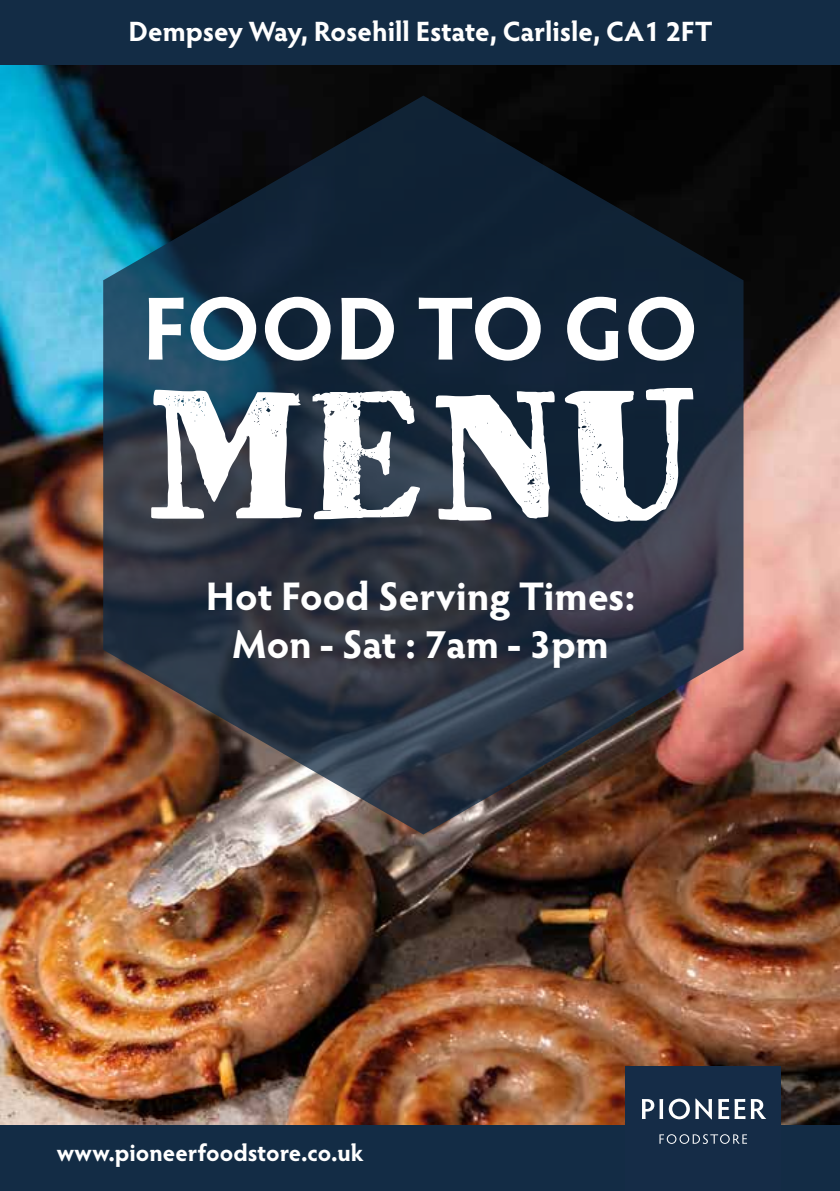
<style>
.page{position:relative;width:840px;height:1191px;background:#fff}
.page>*{position:absolute;margin:0;border:0;box-sizing:border-box;transform-origin:0 0}
.t1{font:700 40px/48px "Hypatia Sans Pro";color:#fff;text-align:center}
.t2{font:700 28px "Hypatia Sans Pro";letter-spacing:-.005em;color:#fff}
.t3{font:700 24px "Hypatia Sans Pro";color:#fff}
</style>
<div class="page">
<img style="left:0;top:65px;width:839px;height:1060px">
<div style="left:0;top:1125px;width:839px;height:66px;background:#132c45"></div>
<div style="left:0;top:0;width:839px;height:65px;background:#132c45"></div>
<div style="left:624px;top:1066px;width:156px;height:125px;background:#152c47"></div>
<svg style="left:659px;top:1134px;width:87px;height:10px"></svg>
<svg style="left:642px;top:1098px;width:123px;height:21px"></svg>
<img style="left:103px;top:96px;width:640px;height:738px">
<svg style="left:151px;top:390px;width:151px;height:128px"></svg>
<svg style="left:312px;top:391px;width:107px;height:128px"></svg>
<svg style="left:435px;top:391px;width:119px;height:129px"></svg>
<svg style="left:564px;top:388px;width:129px;height:133px"></svg>
<svg style="left:149px;top:297px;width:34px;height:62px"></svg>
<svg style="left:190px;top:297px;width:66px;height:64px"></svg>
<svg style="left:265px;top:297px;width:65px;height:64px"></svg>
<svg style="left:341px;top:298px;width:53px;height:61px"></svg>
<svg style="left:418px;top:297px;width:122px;height:64px"></svg>
<svg style="left:566px;top:297px;width:52px;height:64px"></svg>
<svg style="left:628px;top:297px;width:65px;height:64px"></svg>
<p class="t2" style="left:128px;top:12px;width:585px">Dempsey Way, Rosehill Estate, Carlisle, CA1 2FT</p>
<h1 class="t1" style="left:206px;top:570px;width:431px">Hot Food Serving Times:<br>Mon - Sat : 7am - 3pm</h1>
<p class="t3" style="left:57px;top:1135px;width:308px">www.pioneerfoodstore.co.uk</p>
</div>
